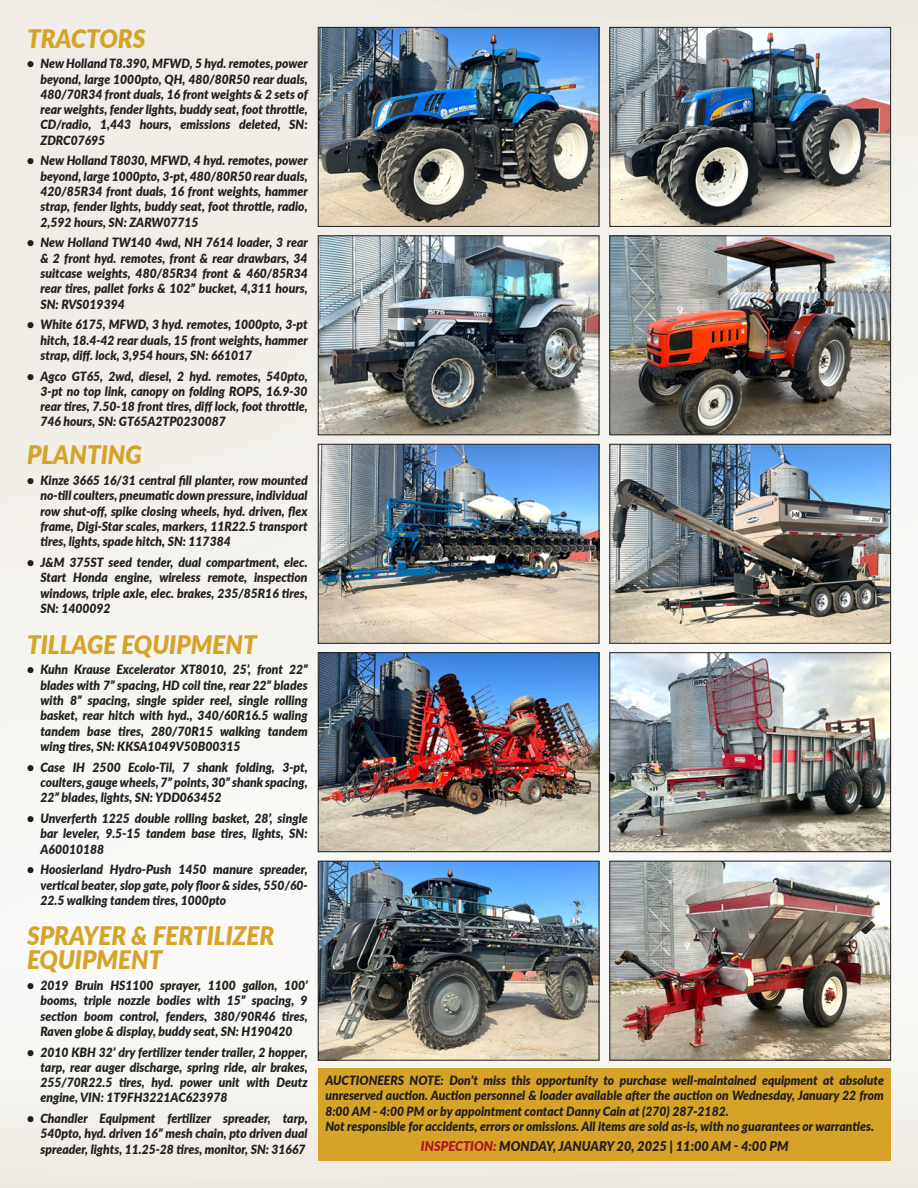
<style>
.page{position:relative;width:918px;height:1188px;background:#fff}
.page>*{position:absolute;margin:0;border:0;box-sizing:border-box;transform-origin:0 0}
.t1{font:italic 900 25.5px "Lato";color:#d6a227;scale:.95 1}
.t2{font:italic 900 13.5px "Lato";color:#231f20;scale:.95 1}
.t3{font:italic 900 12.75px/15.3px "Lato";color:#231f20;text-align:justify;scale:.95 1}
.s1{color:#b01528}
</style>
<div class="page">
<img style="left:0;top:0;width:918px;height:1188px">
<img style="left:320px;top:29px;width:277px;height:196px">
<div style="left:318px;top:27px;width:281px;height:200px;border:1px solid #231f20"></div>
<img style="left:320px;top:446px;width:277px;height:196px">
<div style="left:318px;top:444px;width:281px;height:200px;border:1px solid #231f20"></div>
<img style="left:320px;top:654px;width:277px;height:196px">
<div style="left:318px;top:652px;width:281px;height:200px;border:1px solid #231f20"></div>
<img style="left:320px;top:863px;width:277px;height:196px">
<div style="left:318px;top:861px;width:281px;height:200px;border:1px solid #231f20"></div>
<img style="left:611px;top:29px;width:278px;height:196px">
<div style="left:609px;top:27px;width:282px;height:200px;border:1px solid #231f20"></div>
<img style="left:611px;top:446px;width:278px;height:196px">
<div style="left:609px;top:444px;width:282px;height:200px;border:1px solid #231f20"></div>
<img style="left:611px;top:654px;width:278px;height:196px">
<div style="left:609px;top:652px;width:282px;height:200px;border:1px solid #231f20"></div>
<img style="left:611px;top:863px;width:278px;height:196px">
<div style="left:609px;top:861px;width:282px;height:200px;border:1px solid #231f20"></div>
<img style="left:320px;top:237px;width:277px;height:196px">
<div style="left:318px;top:235px;width:281px;height:200px;border:1px solid #231f20"></div>
<img style="left:611px;top:237px;width:278px;height:196px">
<div style="left:609px;top:235px;width:282px;height:200px;border:1px solid #231f20"></div>
<div style="left:319px;top:1068px;width:572px;height:93px;background:#d6a227"></div>
<p class="t1" style="left:27px;top:19px;width:126px">TRACTORS</p>
<p class="t3" style="left:40px;top:55px;width:283px;text-indent:-14px">• New Holland T8.390, MFWD, 5 hyd. remotes, power beyond, large 1000pto, QH, 480/80R50 rear duals, 480/70R34 front duals, 16 front weights &amp; 2 sets of rear weights, fender lights, buddy seat, foot throttle, CD/radio, 1,443 hours, emissions deleted, SN:<br>ZDRC07695</p>
<p class="t3" style="left:40px;top:153px;width:283px;text-indent:-14px">• New Holland T8030, MFWD, 4 hyd. remotes, power beyond, large 1000pto, 3-pt, 480/80R50 rear duals, 420/85R34 front duals, 16 front weights, hammer strap, fender lights, buddy seat, foot throttle, radio, 2,592 hours, SN: ZARW07715</p>
<p class="t3" style="left:40px;top:234px;width:283px;text-indent:-14px">• New Holland TW140 4wd, NH 7614 loader, 3 rear &amp; 2 front hyd. remotes, front &amp; rear drawbars, 34 suitcase weights, 480/85R34 front &amp; 460/85R34 rear tires, pallet forks &amp; 102” bucket, 4,311 hours, SN: RVS019394</p>
<p class="t3" style="left:40px;top:316px;width:283px;text-indent:-14px">• White 6175, MFWD, 3 hyd. remotes, 1000pto, 3-pt hitch, 18.4-42 rear duals, 15 front weights, hammer strap, diff. lock, 3,954 hours, SN: 661017</p>
<p class="t3" style="left:40px;top:368px;width:283px;text-indent:-14px">• Agco GT65, 2wd, diesel, 2 hyd. remotes, 540pto, 3-pt no top link, canopy on folding ROPS, 16.9-30 rear tires, 7.50-18 front tires, diff lock, foot throttle, 746 hours, SN: GT65A2TP0230087</p>
<p class="t1" style="left:27px;top:436px;width:122px">PLANTING</p>
<p class="t3" style="left:40px;top:472px;width:283px;text-indent:-14px">• Kinze 3665 16/31 central fill planter, row mounted no-till coulters, pneumatic down pressure, individual row shut-off, spike closing wheels, hyd. driven, flex frame, Digi-Star scales, markers, 11R22.5 transport tires, lights, spade hitch, SN: 117384</p>
<p class="t3" style="left:40px;top:554px;width:283px;text-indent:-14px">• J&amp;M 375ST seed tender, dual compartment, elec.<br>Start Honda engine, wireless remote, inspection windows, triple axle, elec. brakes, 235/85R16 tires, SN: 1400092</p>
<p class="t1" style="left:27px;top:625px;width:243px">TILLAGE EQUIPMENT</p>
<p class="t3" style="left:40px;top:662px;width:283px;text-indent:-14px">• Kuhn Krause Excelerator XT8010, 25’, front 22” blades with 7” spacing, HD coil tine, rear 22” blades with 8” spacing, single spider reel, single rolling basket, rear hitch with hyd., 340/60R16.5 waling tandem base tires, 280/70R15 walking tandem wing tires, SN: KKSA1049V50B00315</p>
<p class="t3" style="left:40px;top:759px;width:283px;text-indent:-14px">• Case IH 2500 Ecolo-Til, 7 shank folding, 3-pt, coulters, gauge wheels, 7” points, 30” shank spacing, 22” blades, lights, SN: YDD063452</p>
<p class="t3" style="left:40px;top:810px;width:283px;text-indent:-14px">• Unverferth 1225 double rolling basket, 28’, single bar leveler, 9.5-15 tandem base tires, lights, SN:<br>A60010188</p>
<p class="t3" style="left:40px;top:861px;width:283px;text-indent:-14px">• Hoosierland Hydro-Push 1450 manure spreader, vertical beater, slop gate, poly floor &amp; sides, 550/60- 22.5 walking tandem tires, 1000pto</p>
<p class="t1" style="left:27px;top:917px;width:262px">SPRAYER &amp; FERTILIZER</p>
<p class="t1" style="left:27px;top:941px;width:144px">EQUIPMENT</p>
<p class="t3" style="left:40px;top:977px;width:283px;text-indent:-14px">• 2019 Bruin HS1100 sprayer, 1100 gallon, 100’ booms, triple nozzle bodies with 15” spacing, 9 section boom control, fenders, 380/90R46 tires, Raven globe &amp; display, buddy seat, SN: H190420</p>
<p class="t3" style="left:40px;top:1044px;width:283px;text-indent:-14px">• 2010 KBH 32’ dry fertilizer tender trailer, 2 hopper, tarp, rear auger discharge, spring ride, air brakes, 255/70R22.5 tires, hyd. power unit with Deutz engine, VIN: 1T9FH3221AC623978</p>
<p class="t3" style="left:40px;top:1110px;width:283px;text-indent:-14px">• Chandler Equipment fertilizer spreader, tarp, 540pto, hyd. driven 16” mesh chain, pto driven dual spreader, lights, 11.25-28 tires, monitor, SN: 31667</p>
<p class="t3" style="left:325px;top:1072px;width:590px">AUCTIONEERS NOTE: Don’t miss this opportunity to purchase well-maintained equipment at absolute unreserved auction. Auction personnel &amp; loader available after the auction on Wednesday, January 22 from 8:00 AM - 4:00 PM or by appointment contact Danny Cain at (270) 287-2182.</p>
<p class="t3" style="left:325px;top:1118px;width:579px">Not responsible for accidents, errors or omissions. All items are sold as-is, with no guarantees or warranties.</p>
<p class="t2" style="left:421px;top:1135px;width:388px"><span class="s1">INSPECTION:</span> MONDAY, JANUARY 20, 2025 | 11:00 AM - 4:00 PM</p>
</div>
